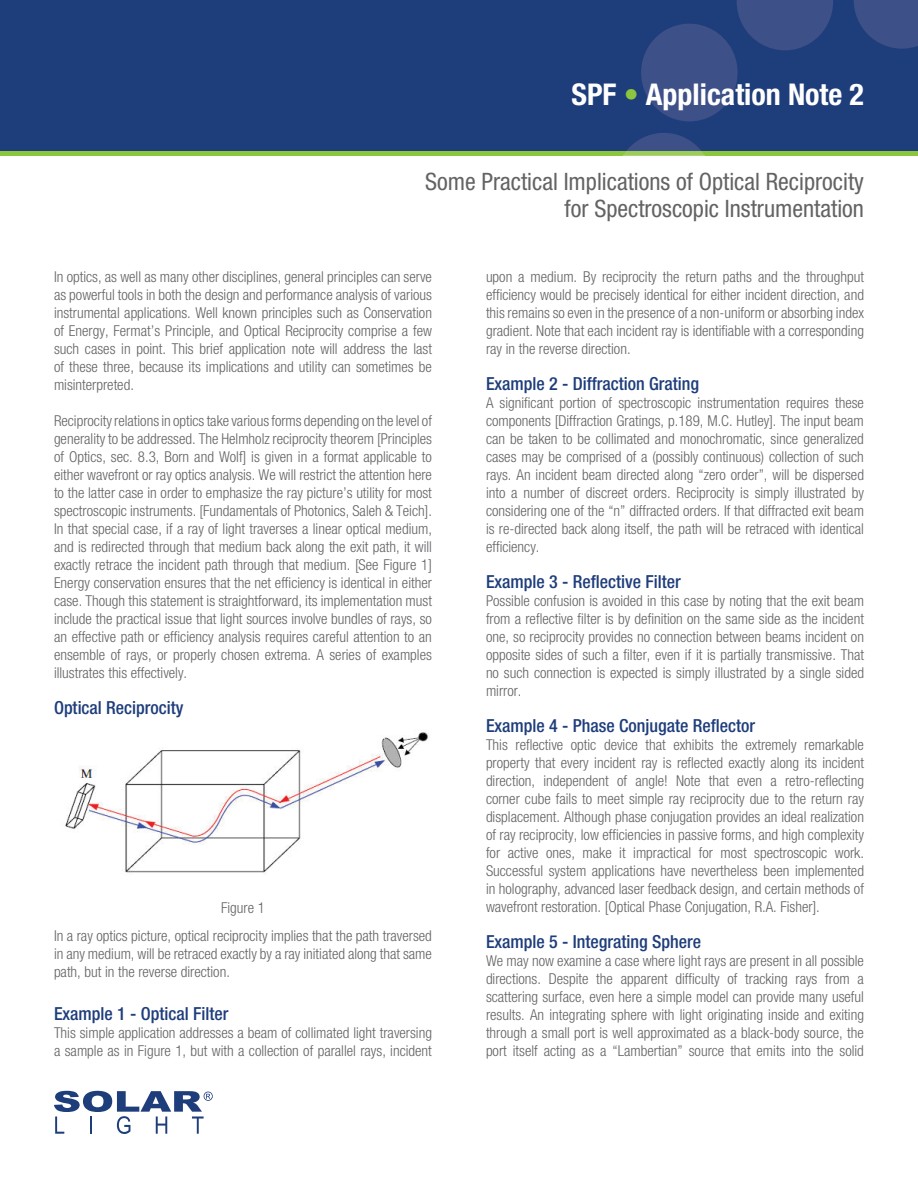
<style>
.page{position:relative;width:918px;height:1188px;background:#fff}
.page>*{position:absolute;margin:0;border:0;box-sizing:border-box;transform-origin:0 0}
.t1{font:700 condensed 30px "Helvetica Neue";color:#fff}
.t2{font:condensed 24px/27px "Helvetica Neue";color:#636366;text-align:right}
.t3{font:500 condensed 18px "Helvetica Neue";color:#1e3d7b}
.t4{font:300 condensed 15px/18px "Helvetica Neue";color:#636366;text-align:justify}
.s1{color:#8bc63e}
</style>
<div class="page">
<div style="left:0;top:0;width:918px;height:154px;background:#1e3d7b"></div>
<div style="left:0;top:151px;width:918px;height:5px;background:#8bc63e"></div>
<svg style="left:854px;top:0;width:64px;height:49px"></svg>
<svg style="left:641px;top:0;width:192px;height:121px"></svg>
<svg style="left:623px;top:133px;width:82px;height:23px"></svg>
<svg style="left:54px;top:1091px;width:159px;height:43px"></svg>
<img style="left:65px;top:732px;width:363px;height:143px">
<h1 class="t1" style="left:572px;top:77px;width:294px">SPF <span class="s1">•</span> Application Note 2</h1>
<h2 class="t2" style="left:425px;top:167px;width:440px">Some Practical Implications of Optical Reciprocity for Spectroscopic Instrumentation</h2>
<p class="t4" style="left:54px;top:268px;width:380px">In optics, as well as many other disciplines, general principles can serve as powerful tools in both the design and performance analysis of various instrumental applications. Well known principles such as Conservation of Energy, Fermat’s Principle, and Optical Reciprocity comprise a few such cases in point. This brief application note will address the last of these three, because its implications and utility can sometimes be misinterpreted.</p>
<p class="t4" style="left:54px;top:412px;width:380px">Reciprocity relations in optics take various forms depending on the level of generality to be addressed. The Helmholz reciprocity theorem [Principles of Optics, sec. 8.3, Born and Wolf] is given in a format applicable to either wavefront or ray optics analysis. We will restrict the attention here to the latter case in order to emphasize the ray picture’s utility for most spectroscopic instruments. [Fundamentals of Photonics, Saleh &amp; Teich].<br>In that special case, if a ray of light traverses a linear optical medium, and is redirected through that medium back along the exit path, it will exactly retrace the incident path through that medium. [See Figure 1] Energy conservation ensures that the net efficiency is identical in either case. Though this statement is straightforward, its implementation must include the practical issue that light sources involve bundles of rays, so an effective path or efficiency analysis requires careful attention to an ensemble of rays, or properly chosen extrema. A series of examples illustrates this effectively.</p>
<p class="t3" style="left:54px;top:697px;width:131px">Optical Reciprocity</p>
<p class="t4" style="left:221px;top:898px;width:45px">Figure 1</p>
<p class="t4" style="left:54px;top:926px;width:380px">In a ray optics picture, optical reciprocity implies that the path traversed in any medium, will be retraced exactly by a ray initiated along that same path, but in the reverse direction.</p>
<p class="t3" style="left:54px;top:1003px;width:176px">Example 1 - Optical Filter</p>
<p class="t4" style="left:54px;top:1024px;width:380px">This simple application addresses a beam of collimated light traversing a sample as in Figure 1, but with a collection of parallel rays, incident</p>
<p class="t4" style="left:486px;top:268px;width:380px">upon a medium. By reciprocity the return paths and the throughput efficiency would be precisely identical for either incident direction, and this remains so even in the presence of a non-uniform or absorbing index gradient. Note that each incident ray is identifiable with a corresponding ray in the reverse direction.</p>
<p class="t3" style="left:486px;top:373px;width:215px">Example 2 - Diffraction Grating</p>
<p class="t4" style="left:486px;top:394px;width:380px">A significant portion of spectroscopic instrumentation requires these components [Diffraction Gratings, p.189, M.C. Hutley]. The input beam can be taken to be collimated and monochromatic, since generalized cases may be comprised of a (possibly continuous) collection of such rays. An incident beam directed along “zero order”, will be dispersed into a number of discreet orders. Reciprocity is simply illustrated by considering one of the “n” diffracted orders. If that diffracted exit beam is re-directed back along itself, the path will be retraced with identical efficiency.</p>
<p class="t3" style="left:486px;top:571px;width:196px">Example 3 - Reflective Filter</p>
<p class="t4" style="left:486px;top:592px;width:380px">Possible confusion is avoided in this case by noting that the exit beam from a reflective filter is by definition on the same side as the incident one, so reciprocity provides no connection between beams incident on opposite sides of such a filter, even if it is partially transmissive. That no such connection is expected is simply illustrated by a single sided mirror.</p>
<p class="t3" style="left:486px;top:715px;width:271px">Example 4 - Phase Conjugate Reflector</p>
<p class="t4" style="left:486px;top:736px;width:380px">This reflective optic device that exhibits the extremely remarkable property that every incident ray is reflected exactly along its incident direction, independent of angle! Note that even a retro-reflecting corner cube fails to meet simple ray reciprocity due to the return ray displacement. Although phase conjugation provides an ideal realization of ray reciprocity, low efficiencies in passive forms, and high complexity for active ones, make it impractical for most spectroscopic work.<br>Successful system applications have nevertheless been implemented in holography, advanced laser feedback design, and certain methods of wavefront restoration. [Optical Phase Conjugation, R.A. Fisher].</p>
<p class="t3" style="left:486px;top:931px;width:217px">Example 5 - Integrating Sphere</p>
<p class="t4" style="left:486px;top:952px;width:380px">We may now examine a case where light rays are present in all possible directions. Despite the apparent difficulty of tracking rays from a scattering surface, even here a simple model can provide many useful results. An integrating sphere with light originating inside and exiting through a small port is well approximated as a black-body source, the port itself acting as a “Lambertian” source that emits into the solid</p>
</div>
